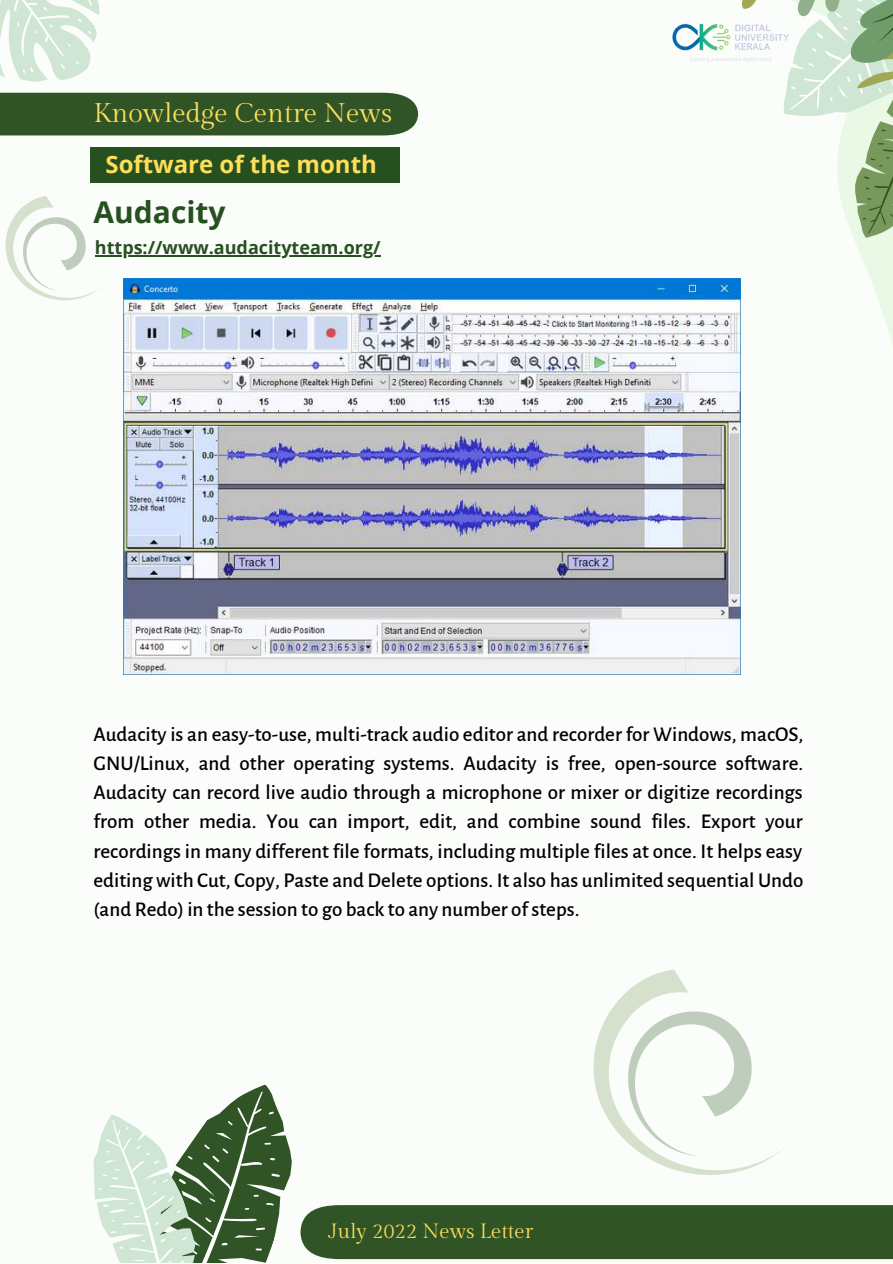
<style>
.page{position:relative;width:893px;height:1264px;background:#fff}
.page>*{position:absolute;margin:0;border:0;box-sizing:border-box;transform-origin:0 0}
.t1{font:700 30px "Open Sans";color:#265020}
.t2{font:27px "Gilda Display";color:#ffde59}
.t3{font:700 24px "Open Sans";color:#ffde59}
.t4{font:500 21px/29.2px "Alegreya Sans";color:#000;text-align:justify}
.t5{font:20.55px "Gilda Display";color:#ffde59}
.t6{font:700 18px "Open Sans";color:#265020}
</style>
<div class="page">
<div style="left:0;top:0;width:892px;height:1262px;background:#fafdf9"></div>
<svg style="left:689px;top:255px;width:203px;height:394px"></svg>
<svg style="left:742px;top:0;width:150px;height:255px"></svg>
<svg style="left:5px;top:196px;width:98px;height:105px"></svg>
<svg style="left:633px;top:969px;width:52px;height:18px"></svg>
<svg style="left:0;top:0;width:418px;height:135px"></svg>
<svg style="left:93px;top:987px;width:799px;height:275px"></svg>
<img style="left:672px;top:18px;width:118px;height:49px">
<div style="left:90px;top:147px;width:309px;height:36px;background:#265020"></div>
<img style="left:123px;top:279px;width:617px;height:395px">
<hr style="left:95px;top:255px;width:286px;height:1px;background:#265020">
<p class="t2" style="left:93px;top:98px;width:300px">Knowledge Centre News</p>
<p class="t3" style="left:105px;top:147px;width:273px">Software of the month</p>
<h1 class="t1" style="left:93px;top:191px;width:134px">Audacity</h1>
<p class="t6" style="left:95px;top:235px;width:287px">https://www.audacityteam.org/</p>
<p class="t4" style="left:93px;top:719px;width:711px">Audacity is an easy-to-use, multi-track audio editor and recorder for Windows, macOS, GNU/Linux, and other operating systems. Audacity is free, open-source software.<br>Audacity can record live audio through a microphone or mixer or digitize recordings from other media. You can import, edit, and combine sound files. Export your recordings in many different file formats, including multiple files at once. It helps easy editing with Cut, Copy, Paste and Delete options. It also has unlimited sequential Undo (and Redo) in the session to go back to any number of steps.</p>
<p class="t5" style="left:328px;top:1219px;width:206px">July 2022 News Letter</p>
</div>
